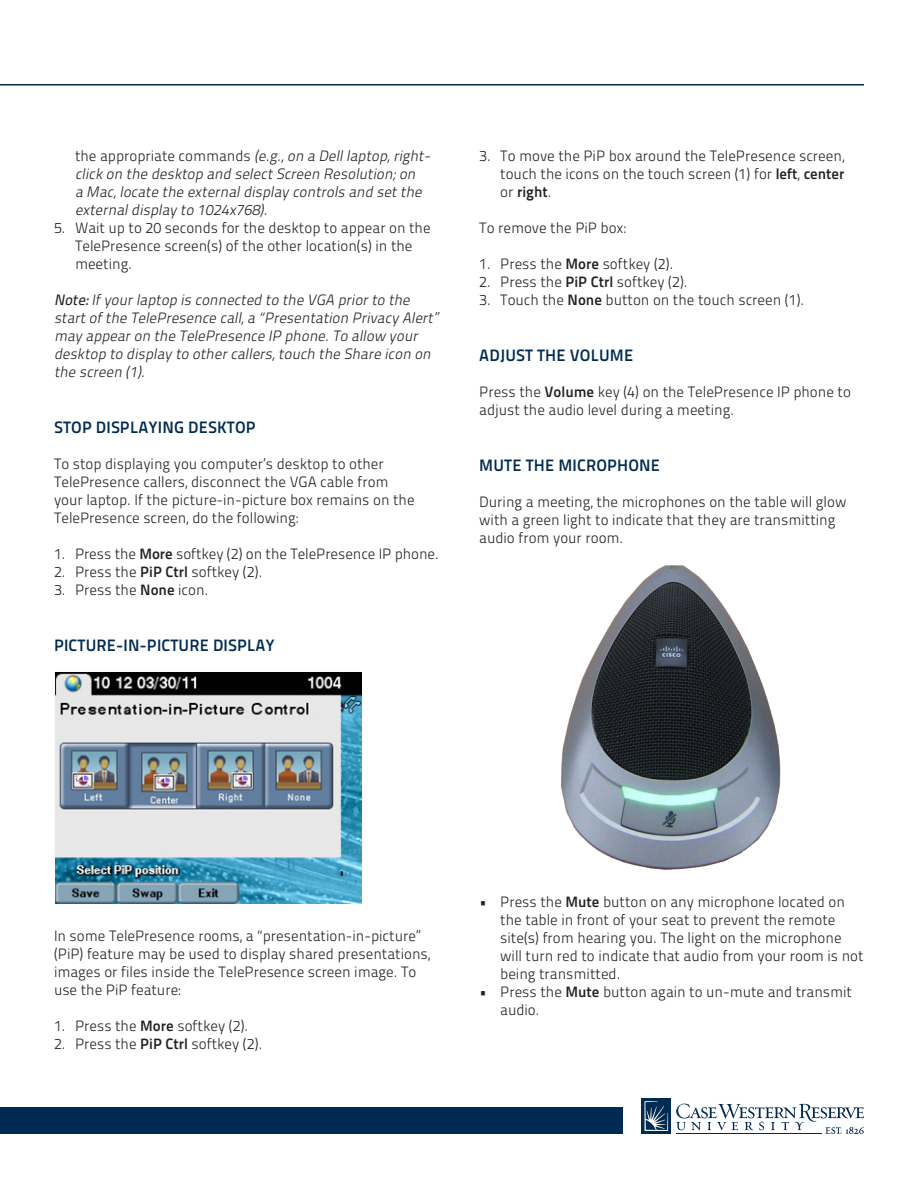
<style>
.page{position:relative;width:918px;height:1188px;background:#fff}
.page>*{position:absolute;margin:0;border:0;box-sizing:border-box;transform-origin:0 0}
.Default{font:16.5px "Titillium Maps 26 L 750 wt";letter-spacing:.01em;color:#002a51}
.Default-2{font:15px/18px "Titillium Maps 26 L 250 wt";color:#231f20}
.Default-3{font:italic 15px/18px "Titillium Maps 26 L 250 wt";color:#231f20}
.s1{font-style:normal}
.s2{font-family:"Titillium Maps 26 L 500 wt"}
.s3{font-family:"Titillium Maps 26 L 750 wt"}
</style>
<div class="page">
<div style="left:0;top:1107px;width:623px;height:27px;background:#002a51"></div>
<svg style="left:676px;top:1104px;width:188px;height:30px"></svg>
<hr style="left:676px;top:1133px;width:146px;height:1px;background:#002a51">
<div style="left:642px;top:1098px;width:29px;height:36px;background:#002a51"></div>
<svg style="left:644px;top:1101px;width:24px;height:30px"></svg>
<img style="left:55px;top:672px;width:307px;height:232px">
<img style="left:560px;top:565px;width:221px;height:305px">
<hr style="left:0;top:84px;width:864px;height:2px;background:#002a51">
<p class="Default-3" style="left:75px;top:146px;width:360px"><span class="s1">the appropriate commands</span> (e.g.,onaDelllaptop,right&shy;click on the desktop and select Screen Resolution; on a Mac, locate the external display controls and set the external display to 1024x768).</p>
<p class="Default-2" style="left:75px;top:218px;width:357px;text-indent:-21px">5. Wait up to 20 seconds for the desktop to appear on the<br>TelePresence screen(s) of the other location(s) in the meeting.</p>
<p class="Default-3" style="left:54px;top:290px;width:389px"><span class="s2">Note:</span> If your laptop is connected to the VGA prior to the start of the TelePresence call, a “Presentation Privacy Alert” may appearon the TelePresence IP phone.To allow your desktop to display to other callers, touch the Share icon on the screen (1).</p>
<p class="Default" style="left:54px;top:415px;width:203px">STOP DISPLAYING DESKTOP</p>
<p class="Default-2" style="left:54px;top:454px;width:362px">To stop displaying you computer’s desktop to other TelePresence callers, disconnect the VGA cable from your laptop. If the picture-in-picture box remains on the TelePresence screen, do the following:</p>
<p class="Default-2" style="left:54px;top:544px;width:386px">1. Press the <span class="s3">More</span> softkey (2) on the TelePresence IP phone.</p>
<p class="Default-2" style="left:54px;top:562px;width:210px">2. Press the <span class="s3">PiP Ctrl</span> softkey (2).</p>
<p class="Default-2" style="left:54px;top:580px;width:156px">3. Press the <span class="s3">None</span> icon.</p>
<p class="Default" style="left:54px;top:632px;width:222px">PICTURE-IN-PICTURE DISPLAY</p>
<p class="Default-2" style="left:500px;top:146px;width:346px;text-align:justify;text-indent:-21px">3. To move the PiP box around the TelePresence screen, touch the icons on the touch screen (1) for <span class="s3">left</span>, <span class="s3">center </span>or <span class="s3">right</span>.</p>
<p class="Default-2" style="left:479px;top:218px;width:148px">To remove the PiP box:</p>
<p class="Default-2" style="left:479px;top:254px;width:196px">1. Press the <span class="s3">More</span> softkey (2).</p>
<p class="Default-2" style="left:479px;top:272px;width:210px">2. Press the <span class="s3">PiP Ctrl</span> softkey (2).</p>
<p class="Default-2" style="left:479px;top:290px;width:327px">3. Touch the <span class="s3">None</span> button on the touch screen (1).</p>
<p class="Default" style="left:479px;top:343px;width:155px">ADJUST THE VOLUME</p>
<p class="Default-2" style="left:479px;top:382px;width:373px">Press the <span class="s3">Volume</span> key (4) on the TelePresence IP phone to adjust the audio level during a meeting.</p>
<p class="Default" style="left:479px;top:452px;width:182px">MUTE THE MICROPHONE</p>
<p class="Default-2" style="left:479px;top:492px;width:369px">During a meeting, the microphones on the table will glow with a green light to indicate that they are transmitting audio from your room.</p>
<p class="Default-2" style="left:54px;top:925px;width:378px">In some TelePresence rooms, a “presentation-in-picture” (PiP) feature may be used to display shared presentations, images or files inside the TelePresence screen image. To use the PiP feature:</p>
<p class="Default-2" style="left:54px;top:1015px;width:196px">1. Press the <span class="s3">More</span> softkey (2).</p>
<p class="Default-2" style="left:54px;top:1033px;width:210px">2. Press the <span class="s3">PiP Ctrl</span> softkey (2).</p>
<p class="Default-2" style="left:500px;top:892px;width:365px;text-indent:-21px">• Press the <span class="s3">Mute</span> button on any microphone located on the table in front of your seat to prevent the remote site(s) from hearing you. The light on the microphone will turn red to indicate that audio from your room is not being transmitted.</p>
<p class="Default-2" style="left:500px;top:982px;width:353px;text-indent:-21px">• Press the <span class="s3">Mute</span> button again to un-mute and transmit audio.</p>
</div>
